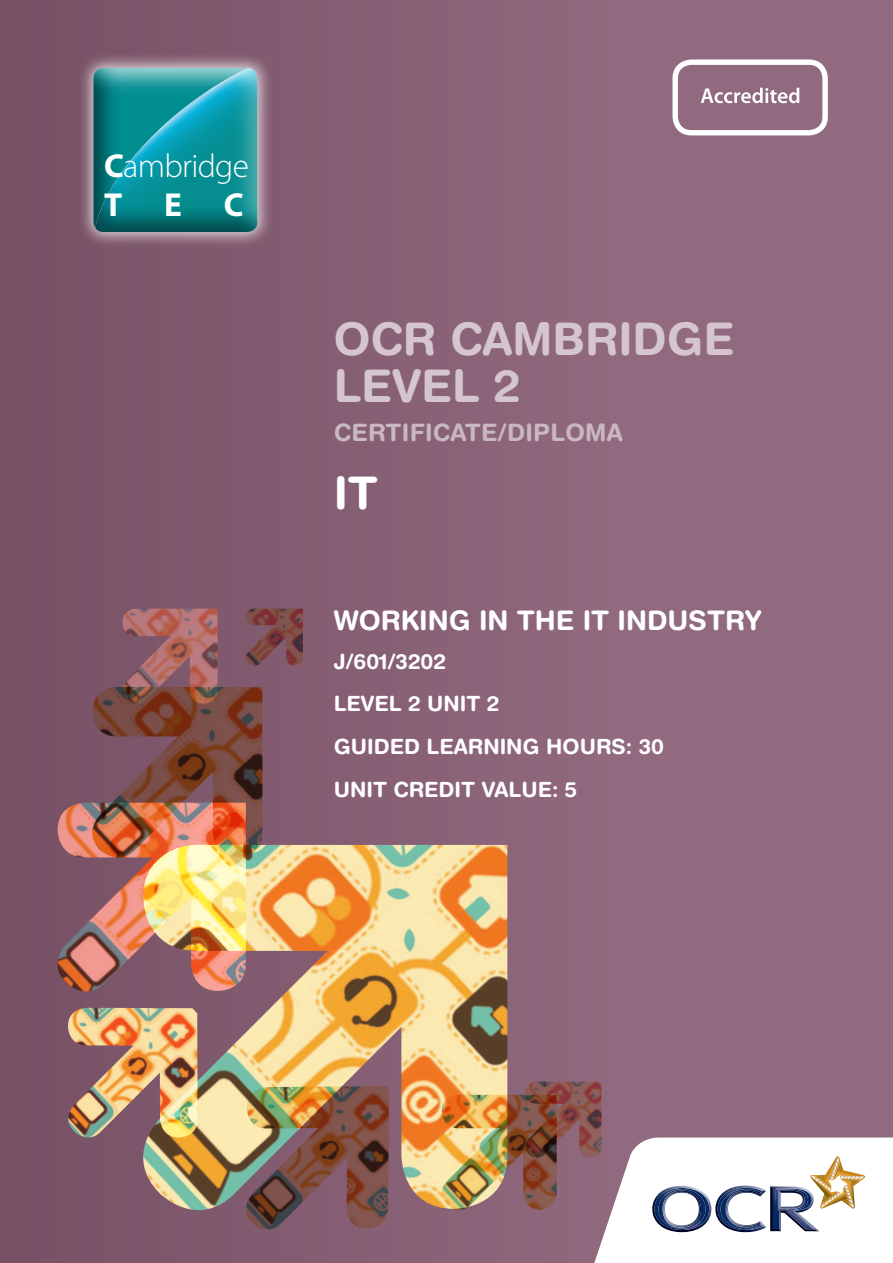
<style>
.page{position:relative;width:893px;height:1263px;background:#916a7f}
.page>*{position:absolute;margin:0;border:0;box-sizing:border-box;transform-origin:0 0}
.t1{font:700 45px/46.5px "Helvetica Rounded LT";color:#d5c6ce}
.t2{font:700 45px "Helvetica Rounded LT";color:#fff}
.t3{font:300 33.3px "Myriad Pro";letter-spacing:-.02em;color:#fff}
.t4{font:700 33.3px "Myriad Pro";color:#fff}
.t5{font:700 27px "Helvetica Rounded LT";color:#fff}
.t6{font:700 24px "Helvetica Rounded LT";letter-spacing:.01em;color:#c9b8c0}
.t7{font:700 21px "Helvetica Rounded LT";color:#fff}
.s1{font-weight:700}
</style>
<div class="page">
<div style="left:0;top:0;width:608px;height:1263px;background:linear-gradient(to right,#775064,#90697e)"></div>
<div style="left:77px;top:52px;width:196px;height:196px;background:#fff;opacity:.75"></div>
<div style="left:93px;top:67px;width:166px;height:165px;background:#231f20;opacity:.55"></div>
<img style="left:122px;top:845px;width:385px;height:386px">
<img style="left:238px;top:1086px;width:151px;height:152px">
<img style="left:61px;top:1008px;width:137px;height:137px">
<img style="left:47px;top:803px;width:199px;height:199px">
<img style="left:435px;top:1095px;width:122px;height:122px">
<img style="left:82px;top:687px;width:180px;height:180px">
<img style="left:521px;top:1081px;width:80px;height:81px">
<img style="left:117px;top:609px;width:100px;height:100px">
<img style="left:243px;top:609px;width:60px;height:60px">
<div style="left:672px;top:59px;width:156px;height:76px;border:5px solid #fff;border-radius:16px"></div>
<svg style="left:701px;top:88px;width:98px;height:15px"></svg>
<svg style="left:591px;top:1137px;width:302px;height:126px;background:#e0dde0"></svg>
<p class="t3" style="left:104px;top:148px;width:146px"><span class="s1">C</span>ambridge</p>
<p class="t4" style="left:104px;top:183px;width:20px">T</p>
<p class="t4" style="left:164px;top:183px;width:19px">E</p>
<p class="t4" style="left:224px;top:183px;width:21px">C</p>
<p class="t1" style="left:334px;top:315px;width:402px">OCR CAMBRIDGE<br>LEVEL 2</p>
<p class="t6" style="left:334px;top:418px;width:290px">CERTIFICATE/DIPLOMA</p>
<p class="t2" style="left:334px;top:465px;width:46px">IT</p>
<p class="t5" style="left:334px;top:604px;width:429px">WORKING IN THE IT INDUSTRY</p>
<p class="t7" style="left:334px;top:648px;width:114px">J/601/3202</p>
<p class="t7" style="left:334px;top:691px;width:167px">LEVEL 2 UNIT 2</p>
<p class="t7" style="left:334px;top:734px;width:332px">GUIDED LEARNING HOURS: 30</p>
<p class="t7" style="left:334px;top:776px;width:245px">UNIT CREDIT VALUE: 5</p>
</div>
